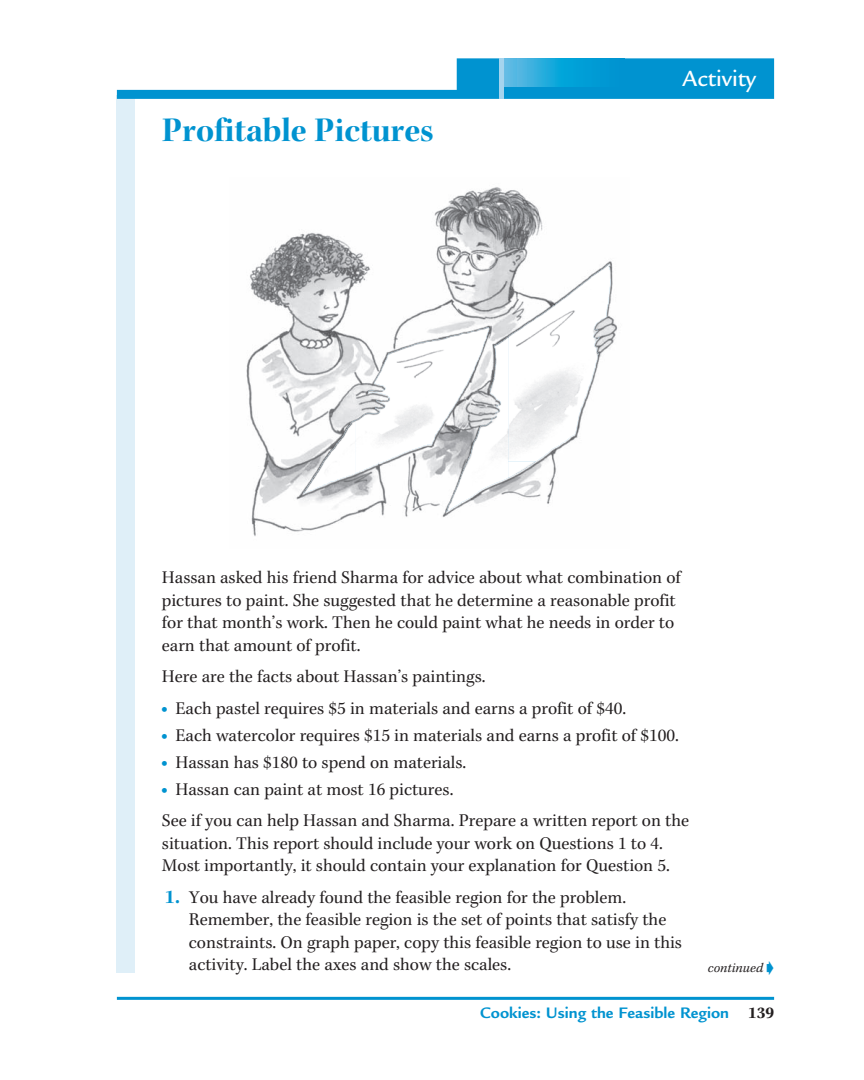
<style>
.page{position:relative;width:864px;height:1080px;background:#fff}
.page>*{position:absolute;margin:0;border:0;box-sizing:border-box;transform-origin:0 0}
.t1{font:34.5px "Kepl MM 650 575 23";color:#0093d0}
.hmwork_no{font:500 24px "Legacy Sans";color:#fff}
.GX1{font:18px/22.5px "Kepl MM 385 575 12";color:#231f20}
.LN1{font:18px/22.5px "Kepl MM 385 575 12";color:#231f20}
.LB1{font:18px "Kepl MM 385 575 12";color:#231f20}
.RFR{font:700 16.5px "Legacy Sans";color:#0093d0}
.t2{font:13.5px "Kepl MM It 385 575 9";color:#231f20}
.s1{font-family:"Universal Newswith Comm Pi";font-size:19.5px;color:#0093d0}
.s2{font-family:"Kepl MM 650 575 13";font-size:19.5px;color:#0093d0}
.s3{font-family:"Kepl MM 650 575 11";font-weight:400;color:#231f20}
</style>
<div class="page">
<div style="left:117px;top:95px;width:18px;height:877px;background:#dfeff8"></div>
<svg style="left:117px;top:58px;width:657px;height:41px"></svg>
<div style="left:499px;top:58px;width:5px;height:41px;background:#a5d4ee"></div>
<hr style="left:117px;top:997px;width:657px;height:3px;background:#0093d0">
<img style="left:246px;top:187px;width:372px;height:349px">
<img style="left:508px;top:264px;width:100px;height:198px">
<img style="left:368px;top:328px;width:118px;height:80px">
<img style="left:303px;top:420px;width:52px;height:73px">
<img style="left:508px;top:461px;width:28px;height:17px">
<h1 class="t1" style="left:162px;top:112px;width:273px">Profitable Pictures</h1>
<p class="hmwork_no" style="left:682px;top:65px;width:75px">Activity</p>
<p class="GX1" style="left:162px;top:566px;width:520px">Hassan asked his friend Sharma for advice about what combination of pictures to paint. She suggested that he determine a reasonable profit for that month’s work. Then he could paint what he needs in order to earn that amount of profit.</p>
<p class="GX1" style="left:162px;top:665px;width:325px">Here are the facts about Hassan’s paintings.</p>
<p class="LB1" style="left:162px;top:698px;width:466px"><span class="s1">•</span> Each pastel requires $5 in materials and earns a profit of $40.</p>
<p class="LB1" style="left:162px;top:725px;width:518px"><span class="s1">•</span> Each watercolor requires $15 in materials and earns a profit of $100.</p>
<p class="LB1" style="left:162px;top:752px;width:306px"><span class="s1">•</span> Hassan has $180 to spend on materials.</p>
<p class="LB1" style="left:162px;top:779px;width:293px"><span class="s1">•</span> Hassan can paint at most 16 pictures.</p>
<p class="GX1" style="left:162px;top:809px;width:529px">See if you can help Hassan and Sharma. Prepare a written report on the situation. This report should include your work on Questions 1 to 4.<br>Most importantly, it should contain your explanation for Question 5.</p>
<p class="LN1" style="left:189px;top:886px;width:495px;text-indent:-24px"><span class="s2">1.</span> You have already found the feasible region for the problem.<br>Remember, the feasible region is the set of points that satisfy the constraints. On graph paper, copy this feasible region to use in this activity. Label the axes and show the scales.</p>
<p class="t2" style="left:708px;top:960px;width:57px">continued</p>
<p class="RFR" style="left:480px;top:1003px;width:295px">Cookies: Using the Feasible Region <span class="s3">139</span></p>
</div>
